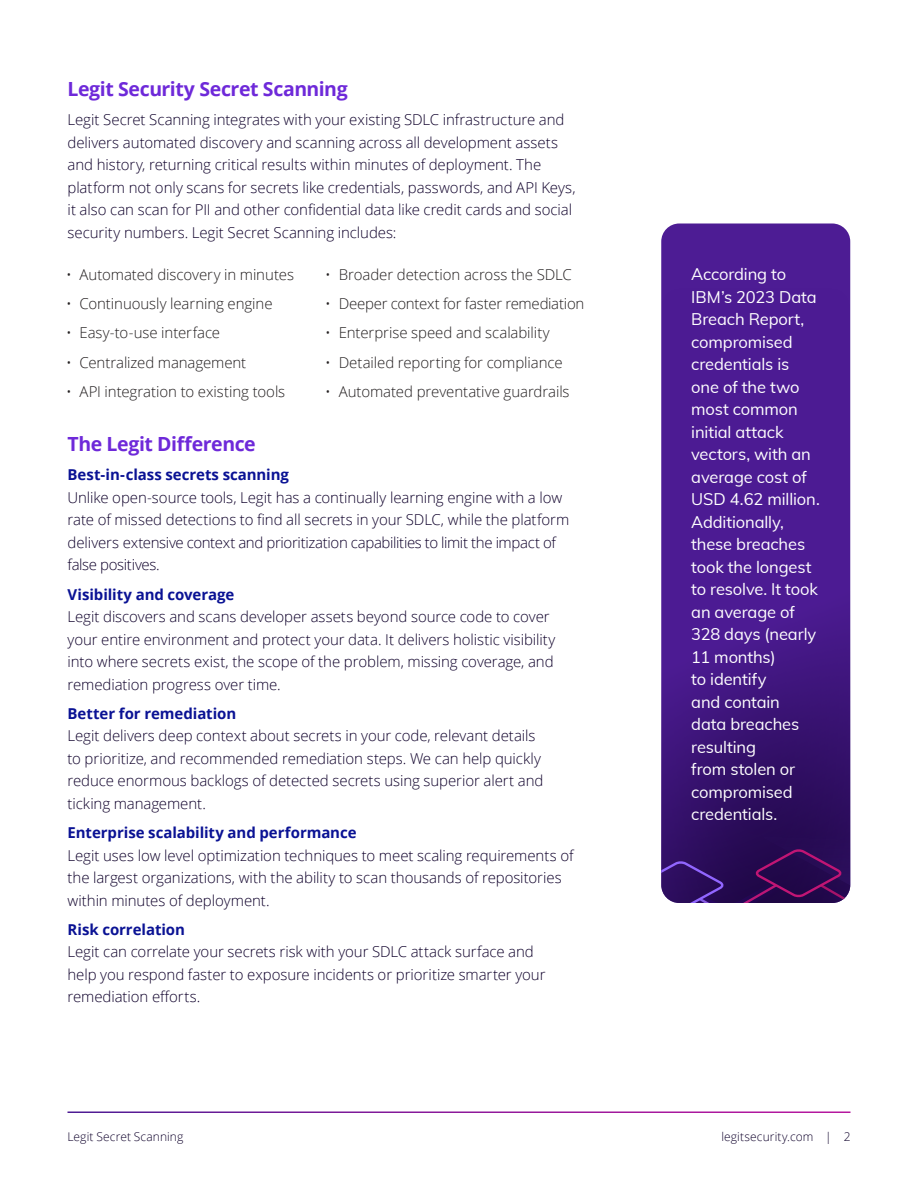
<style>
.page{position:relative;width:918px;height:1188px;background:#fff}
.page>*{position:absolute;margin:0;border:0;box-sizing:border-box;transform-origin:0 0}
.t1{font:700 19.5px "Open Sans";letter-spacing:-.02em;color:#6e29d9}
.t2{font:16.5px/22.5px "Muli";letter-spacing:-.01em;color:#fff}
.t3{font:300 15px/22.5px "Open Sans";letter-spacing:-.005em;color:#0f002b}
.t4{font:300 15px "Open Sans";letter-spacing:-.005em;color:#231f20}
.t5{font:300 12px "Open Sans";letter-spacing:.01em;color:#0f002b}
.s1{font-weight:700;color:#0a1294}
</style>
<div class="page">
<div style="left:661px;top:224px;width:189px;height:679px;background:#4d1c94;border-radius:18px"></div>
<svg style="left:661px;top:288px;width:189px;height:615px"></svg>
<svg style="left:661px;top:773px;width:189px;height:130px;background:#300f5d"></svg>
<h2 class="t1" style="left:68px;top:75px;width:282px">Legit Security Secret Scanning</h2>
<p class="t3" style="left:68px;top:108px;width:510px">Legit Secret Scanning integrates with your existing SDLC infrastructure and delivers automated discovery and scanning across all development assets and history, returning critical results within minutes of deployment. The platform not only scans for secrets like credentials, passwords, and API Keys, it also can scan for PII and other confidential data like credit cards and social security numbers. Legit Secret Scanning includes:</p>
<p class="t4" style="left:66px;top:264px;width:229px">• Automated discovery in minutes</p>
<p class="t4" style="left:66px;top:294px;width:208px">• Continuously learning engine</p>
<p class="t4" style="left:66px;top:323px;width:156px">• Easy-to-use interface</p>
<p class="t4" style="left:66px;top:352px;width:182px">• Centralized management</p>
<p class="t4" style="left:66px;top:381px;width:221px">• API integration to existing tools</p>
<p class="t4" style="left:325px;top:264px;width:248px">• Broader detection across the SDLC</p>
<p class="t4" style="left:325px;top:294px;width:261px">• Deeper context for faster remediation</p>
<p class="t4" style="left:325px;top:323px;width:226px">• Enterprise speed and scalability</p>
<p class="t4" style="left:325px;top:352px;width:239px">• Detailed reporting for compliance</p>
<p class="t4" style="left:325px;top:381px;width:246px">• Automated preventative guardrails</p>
<p class="t1" style="left:68px;top:430px;width:190px">The Legit Difference</p>
<p class="t3" style="left:68px;top:463px;width:503px"><span class="s1">Best-in-class secrets scanning<br></span>Unlike open-source tools, Legit has a continually learning engine with a low rate of missed detections to find all secrets in your SDLC, while the platform delivers extensive context and prioritization capabilities to limit the impact of false positives.</p>
<p class="t3" style="left:68px;top:583px;width:489px"><span class="s1">Visibility and coverage<br></span>Legit discovers and scans developer assets beyond source code to cover your entire environment and protect your data. It delivers holistic visibility into where secrets exist, the scope of the problem, missing coverage, and remediation progress over time.</p>
<p class="t3" style="left:68px;top:702px;width:478px"><span class="s1">Better for remediation<br></span>Legit delivers deep context about secrets in your code, relevant details to prioritize, and recommended remediation steps. We can help quickly reduce enormous backlogs of detected secrets using superior alert and ticking management.</p>
<p class="t3" style="left:68px;top:821px;width:508px"><span class="s1">Enterprise scalability and performance<br></span>Legit uses low level optimization techniques to meet scaling requirements of the largest organizations, with the ability to scan thousands of repositories within minutes of deployment.</p>
<p class="t3" style="left:68px;top:918px;width:480px"><span class="s1">Risk correlation<br></span>Legit can correlate your secrets risk with your SDLC attack surface and help you respond faster to exposure incidents or prioritize smarter your remediation efforts.</p>
<p class="t2" style="left:691px;top:262px;width:130px">According to<br>IBM’s 2023 Data<br>Breach Report, compromised credentials is one of the two most common initial attack vectors, with an average cost of<br>USD 4.62 million.<br>Additionally, these breaches took the longest to resolve. It took an average of<br>328 days (nearly<br>11 months)<br>to identify<br>and contain<br>data breaches resulting<br>from stolen or compromised credentials.</p>
<p class="t5" style="left:68px;top:1128px;width:117px">Legit Secret Scanning</p>
<p class="t5" style="left:721px;top:1128px;width:131px">legitsecurity.com | 2</p>
</div>
